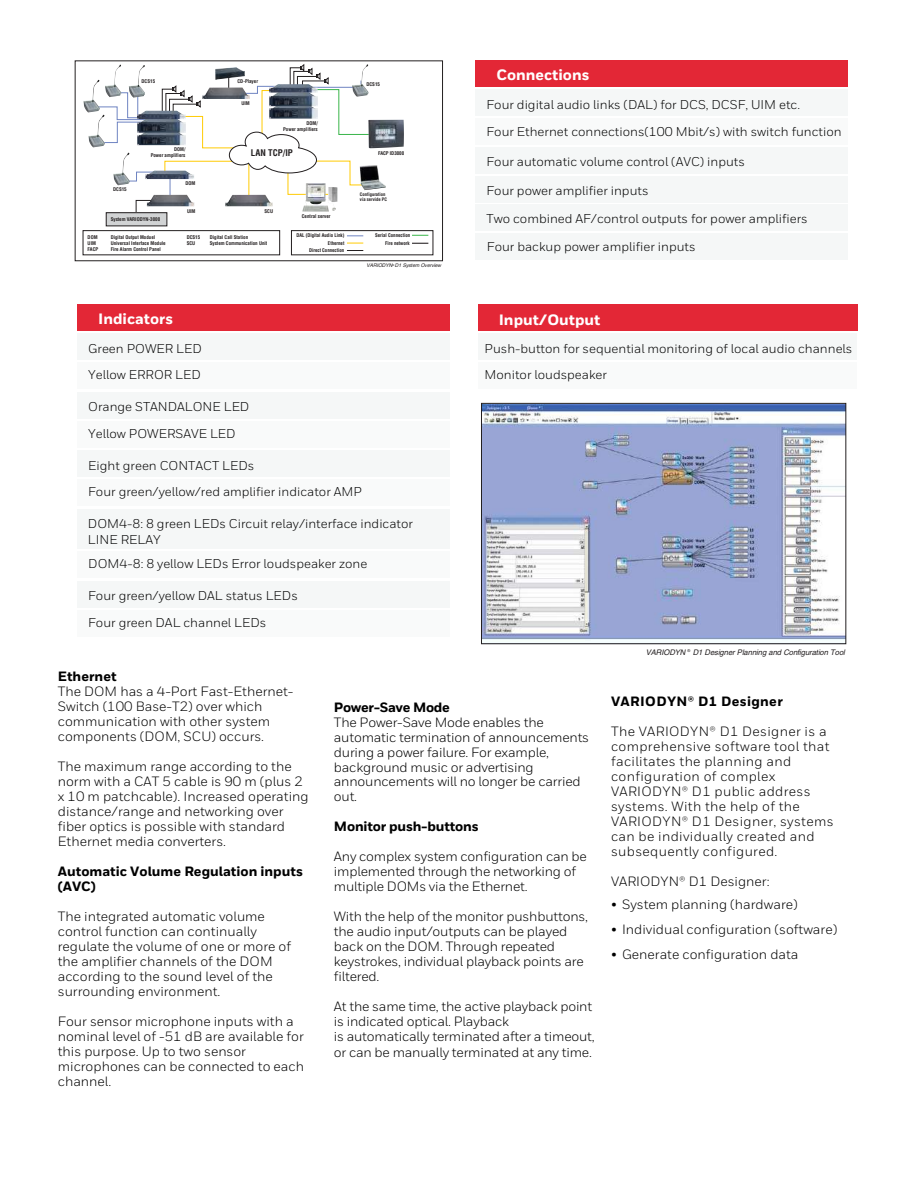
<style>
.page{position:relative;width:918px;height:1188px;background:#fff}
.page>*{position:absolute;margin:0;border:0;box-sizing:border-box;transform-origin:0 0}
.t1{font:800 15px "Honeywell Sans";color:#fff}
.t2{font:13.5px/15px "Honeywell Sans";color:#000}
.t3{font:13.5px/15px "Honeywell Sans";letter-spacing:.025em;color:#000}
.t4{font:800 13.5px/15px "Honeywell Sans";color:#000}
.t5{font:800 13.5px "Honeywell Sans";letter-spacing:.025em;color:#000}
.t6{font:800 13.5px "Honeywell Sans";letter-spacing:-.025em;color:#000}
.t7{font:12.75px/26.5px "Honeywell Sans";color:#000}
.t8{font:700 condensed 9px "Honeywell Helvetica";letter-spacing:.005em;color:#231f20}
.t9{font:italic 7.65px "Honeywell Helvetica";color:#231f20}
.t10{font:italic 5.1px "Honeywell Helvetica";color:#231f20}
.t11{font:700 condensed 4.95px/6px "Honeywell Helvetica";color:#231f20;text-align:right}
.t12{font:700 condensed 4.65px/5.6px "Honeywell Helvetica";color:#231f20}
</style>
<div class="page">
<div style="left:78px;top:362px;width:372px;height:27px;background:#f9fafa"></div>
<div style="left:78px;top:333px;width:372px;height:27px;background:#f5f7f7"></div>
<div style="left:78px;top:304px;width:372px;height:27px;background:#e32736"></div>
<svg style="left:93px;top:64px;width:285px;height:150px"></svg>
<svg style="left:347px;top:235px;width:16px;height:1px"></svg>
<svg style="left:347px;top:243px;width:16px;height:1px"></svg>
<svg style="left:347px;top:250px;width:16px;height:1px"></svg>
<div style="left:291px;top:230px;width:142px;height:25px;border:1px solid #231f20"></div>
<div style="left:83px;top:230px;width:197px;height:25px;border:1px solid #231f20"></div>
<div style="left:106px;top:213px;width:61px;height:13px;background:#d1d3d4"></div>
<img style="left:352px;top:64px;width:16px;height:33px">
<img style="left:129px;top:65px;width:16px;height:33px">
<img style="left:105px;top:64px;width:16px;height:33px">
<img style="left:84px;top:80px;width:16px;height:33px">
<img style="left:89px;top:115px;width:16px;height:32px">
<img style="left:114px;top:153px;width:16px;height:32px">
<img style="left:302px;top:183px;width:35px;height:28px">
<img style="left:360px;top:165px;width:26px;height:25px">
<svg style="left:412px;top:235px;width:16px;height:1px"></svg>
<svg style="left:412px;top:243px;width:16px;height:1px"></svg>
<img style="left:147px;top:195px;width:47px;height:11px">
<img style="left:225px;top:195px;width:48px;height:11px">
<img style="left:370px;top:120px;width:34px;height:28px">
<img style="left:202px;top:88px;width:48px;height:11px">
<img style="left:137px;top:133px;width:49px;height:12px">
<img style="left:137px;top:111px;width:49px;height:22px">
<img style="left:269px;top:84px;width:49px;height:35px">
<img style="left:146px;top:171px;width:48px;height:8px">
<div style="left:75px;top:61px;width:368px;height:200px;border:1px solid #231f20"></div>
<div style="left:476px;top:118px;width:372px;height:27px;background:#f9fafa"></div>
<div style="left:476px;top:147px;width:372px;height:27px;background:#f5f7f7"></div>
<div style="left:476px;top:89px;width:372px;height:27px;background:#f5f7f7"></div>
<div style="left:476px;top:60px;width:372px;height:27px;background:#e32736"></div>
<div style="left:476px;top:176px;width:372px;height:27px;background:#f5f7f7"></div>
<div style="left:476px;top:204px;width:372px;height:27px;background:#f5f7f7"></div>
<div style="left:476px;top:233px;width:372px;height:27px;background:#f5f7f7"></div>
<div style="left:78px;top:421px;width:372px;height:27px;background:#f9fafa"></div>
<div style="left:78px;top:392px;width:372px;height:27px;background:#f5f7f7"></div>
<div style="left:78px;top:479px;width:372px;height:27px;background:#f9fafa"></div>
<div style="left:78px;top:450px;width:372px;height:27px;background:#f5f7f7"></div>
<div style="left:78px;top:551px;width:372px;height:27px;background:#f9fafa"></div>
<div style="left:78px;top:509px;width:372px;height:39px;background:#f5f7f7"></div>
<div style="left:78px;top:610px;width:372px;height:27px;background:#f9fafa"></div>
<div style="left:78px;top:581px;width:372px;height:27px;background:#f5f7f7"></div>
<div style="left:478px;top:362px;width:379px;height:27px;background:#f9fafa"></div>
<div style="left:478px;top:333px;width:378px;height:27px;background:#f5f7f7"></div>
<div style="left:478px;top:304px;width:380px;height:27px;background:#e32736"></div>
<img style="left:483px;top:405px;width:361px;height:236px">
<div style="left:481px;top:403px;width:365px;height:241px;border:1px solid #231f20"></div>
<p class="t11" style="left:142px;top:79px;width:15px">DCS15</p>
<p class="t11" style="left:151px;top:147px;width:36px">DOM/<br>Power amplifiers</p>
<p class="t11" style="left:113px;top:187px;width:15px">DCS15</p>
<p class="t11" style="left:111px;top:217px;width:51px">System VARIODYN-3000</p>
<p class="t11" style="left:185px;top:181px;width:11px">DOM</p>
<p class="t11" style="left:187px;top:209px;width:10px">UIM</p>
<p class="t11" style="left:238px;top:78px;width:22px">CD-Player</p>
<p class="t11" style="left:241px;top:101px;width:10px">UIM</p>
<p class="t11" style="left:283px;top:120px;width:36px">DOM/<br>Power amplifiers</p>
<p class="t8" style="left:251px;top:150px;width:44px">LAN TCP/IP</p>
<p class="t11" style="left:264px;top:209px;width:10px">SCU</p>
<p class="t11" style="left:302px;top:213px;width:30px">Central server</p>
<p class="t11" style="left:88px;top:234px;width:12px;text-align:left">DOM<br>UIM<br>FACP</p>
<p class="t11" style="left:111px;top:234px;width:57px;text-align:left">Digital Output Moduel<br>Universal Interface Module<br>Fire Alarm Control Panel</p>
<p class="t11" style="left:187px;top:234px;width:15px;text-align:left">DCS15<br>SCU</p>
<p class="t11" style="left:210px;top:234px;width:59px;text-align:left">Digital Call Station<br>System Communication Unit</p>
<p class="t11" style="left:297px;top:232px;width:49px;line-height:7.2px">DAL (Digital Audio Link)<br>Ethernet<br>Direct Connection</p>
<p class="t11" style="left:366px;top:81px;width:15px">DCS15</p>
<p class="t11" style="left:378px;top:151px;width:28px">FACP ID3000</p>
<p class="t12" style="left:360px;top:192px;width:29px">Configuration via servide PC</p>
<p class="t11" style="left:375px;top:232px;width:37px;line-height:7.2px">Serial Connection<br>Fire network</p>
<p class="t10" style="left:367px;top:264px;width:77px">VARIODYN<sup>®</sup> D1 System Overview</p>
<p class="t1" style="left:98px;top:310px;width:76px">Indicators</p>
<p class="t7" style="left:88px;top:335px;width:115px">Green POWER LED<br>Yellow ERROR LED</p>
<p class="t7" style="left:88px;top:394px;width:163px">Orange STANDALONE LED<br>Yellow POWERSAVE LED</p>
<p class="t7" style="left:88px;top:452px;width:275px">Eight green CONTACT LEDs<br>Four green/yellow/red amplifier indicator AMP</p>
<p class="t7" style="left:88px;top:516px;width:327px;line-height:15.3px">DOM4-8: 8 green LEDs Circuit relay/interface indicator<br>LINE RELAY</p>
<p class="t7" style="left:88px;top:551px;width:281px">DOM4-8: 8 yellow LEDs Error loudspeaker zone</p>
<p class="t7" style="left:88px;top:583px;width:211px">Four green/yellow DAL status LEDs<br>Four green DAL channel LEDs</p>
<p class="t1" style="left:497px;top:65px;width:94px">Connections</p>
<p class="t7" style="left:487px;top:91px;width:357px">Four digital audio links (DAL) for DCS, DCSF, UIM etc.<br>Four Ethernet connections(100 Mbit/s) with switch function</p>
<p class="t7" style="left:487px;top:148px;width:260px">Four automatic volume control (AVC) inputs</p>
<p class="t7" style="left:487px;top:177px;width:163px">Four power amplifier inputs</p>
<p class="t7" style="left:487px;top:205px;width:323px">Two combined AF/control outputs for power amplifiers</p>
<p class="t7" style="left:487px;top:234px;width:210px">Four backup power amplifier inputs</p>
<p class="t1" style="left:499px;top:310px;width:103px">Input/Output</p>
<p class="t7" style="left:485px;top:335px;width:369px">Push-button for sequential monitoring of local audio channels<br>Monitor loudspeaker</p>
<p class="t9" style="left:646px;top:649px;width:202px">VARIODYN <sup>®</sup> D1 Designer Planning and Configuration Tool</p>
<p class="t4" style="left:58px;top:669px;width:60px">Ethernet</p>
<p class="t2" style="left:58px;top:684px;width:237px">The DOM has a 4-Port Fast-Ethernet-<br>Switch (100 Base-T2) over which communication with other system components (DOM, SCU) occurs.</p>
<p class="t2" style="left:58px;top:759px;width:252px">The maximum range according to the norm with a CAT 5 cable is 90 m (plus 2 x 10 m patchcable). Increased operating distance/range and networking over fiber optics is possible with standard Ethernet media converters.</p>
<p class="t4" style="left:58px;top:864px;width:247px">Automatic Volume Regulation inputs (AVC)</p>
<p class="t2" style="left:58px;top:909px;width:235px">The integrated automatic volume control function can continually regulate the volume of one or more of the amplifier channels of the DOM according to the sound level of the surrounding environment.</p>
<p class="t2" style="left:58px;top:1014px;width:248px">Four sensor microphone inputs with a nominal level of -51 dB are available for this purpose. Up to two sensor microphones can be connected to each channel.</p>
<p class="t6" style="left:334px;top:699px;width:117px">Power-Save Mode</p>
<p class="t2" style="left:334px;top:714px;width:257px">The Power-Save Mode enables the automatic termination of announcements during a power failure. For example, background music or advertising announcements will no longer be carried out.</p>
<p class="t4" style="left:334px;top:820px;width:146px">Monitor push-buttons</p>
<p class="t2" style="left:334px;top:849px;width:255px">Any complex system configuration can be implemented through the networking of multiple DOMs via the Ethernet.</p>
<p class="t2" style="left:334px;top:909px;width:256px">With the help of the monitor pushbuttons, the audio input/outputs can be played back on the DOM. Through repeated keystrokes, individual playback points are filtered.</p>
<p class="t2" style="left:334px;top:999px;width:262px">At the same time, the active playback point is indicated optical. Playback<br>is automatically terminated after a timeout, or can be manually terminated at any time.</p>
<p class="t5" style="left:611px;top:693px;width:173px">VARIODYN® D1 Designer</p>
<p class="t3" style="left:611px;top:724px;width:224px">The VARIODYN® D1 Designer is a comprehensive software tool that facilitates the planning and configuration of complex<br>VARIODYN® D1 public address systems. With the help of the<br>VARIODYN® D1 Designer, systems can be individually created and subsequently configured.</p>
<p class="t2" style="left:611px;top:874px;width:160px">VARIODYN® D1 Designer:</p>
<p class="t2" style="left:611px;top:897px;width:188px">• System planning (hardware)</p>
<p class="t2" style="left:611px;top:922px;width:228px">• Individual configuration (software)</p>
<p class="t2" style="left:611px;top:947px;width:189px">• Generate configuration data</p>
</div>
